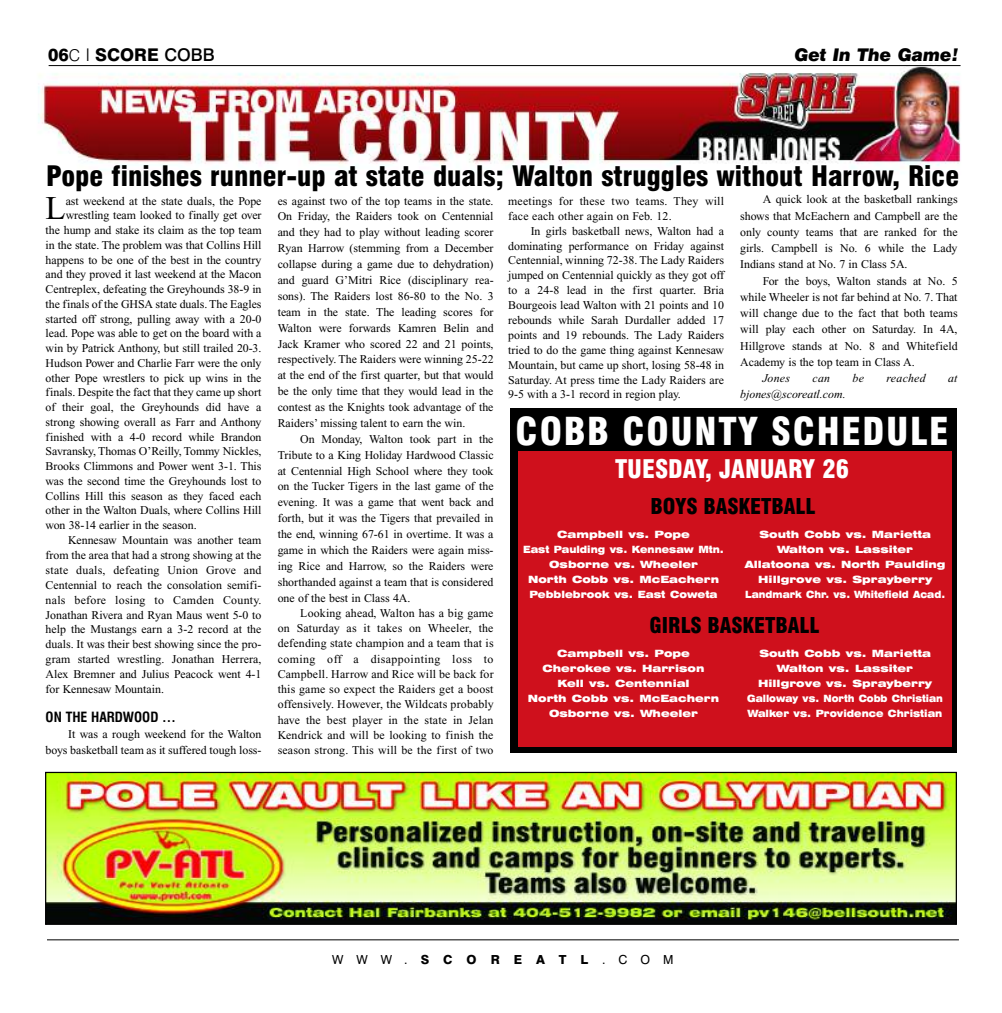
<style>
.page{position:relative;width:1002px;height:1013px;background:#fff}
.page>*{position:absolute;margin:0;border:0;box-sizing:border-box;transform-origin:0 0}
.t1{font:900 condensed 37.5px "Swiss 721 BT";letter-spacing:.045em;color:#fff}
.t2{font:33.12px "Times New Roman";color:#000}
.t3{font:900 condensed 27.5px "Swiss 721 BT";color:#000}
.t4{font:900 condensed 25px "Swiss 721 BT";color:#fff}
.t5{font:900 condensed 21.25px "Swiss 721 BT";color:#000}
.t6{font:800 17.5px "Swiss 721 BT";color:#000}
.t7{font:italic 900 17.5px "Swiss 721 BT";color:#000}
.t8{font:700 condensed 13.75px "Swiss 721 BT";color:#000}
.t9{font:12.5px "Swiss 721 BT";letter-spacing:1.04em;color:#000}
.t10{font:11.88px/15.9px "Times New Roman";letter-spacing:-.005em;color:#000;text-align:justify}
.t11{font:11.88px "Times New Roman";letter-spacing:.02em;color:#000}
.t12{font:11.88px/15.2px "Times New Roman";letter-spacing:.015em;color:#000}
.t13{font:italic 11.88px "Times New Roman";color:#000}
.t14{font:italic 11.88px "Times New Roman";letter-spacing:.02em;color:#000}
.t15{font:900 expanded 10px/15px "Swiss 721 BT";color:#fff;text-align:center}
.s1{font-weight:300;font-size:16.25px}
.s2{font-weight:300}
.s3{font-weight:500}
.s4{font-weight:800}
</style>
<div class="page">
<img style="left:38px;top:65px;width:923px;height:108px">
<div style="left:510px;top:408px;width:446px;height:345px;background:#000"></div>
<div style="left:518px;top:451px;width:433px;height:295px;background:#cf101c"></div>
<hr style="left:49px;top:65px;width:911px;height:1px;background:#000">
<hr style="left:47px;top:939px;width:911px;height:1px;background:#000">
<img style="left:47px;top:773px;width:907px;height:149px">
<div style="left:45px;top:771px;width:911px;height:153px;border:1px solid #000"></div>
<h3 class="t6" style="left:48px;top:49px;width:168px">06<span class="s1">C</span> <span class="s2">I</span> SCORE <span class="s3">COBB</span></h3>
<h3 class="t7" style="left:794px;top:49px;width:165px">Get In The Game!</h3>
<h3 class="t3" style="left:46px;top:166px;width:914px">Pope finishes runner-up at state duals; Walton struggles without Harrow, Rice</h3>
<h2 class="t2" style="left:46px;top:196px;width:22px">L</h2>
<p class="t10" style="left:66px;top:194px;width:197px">ast weekend at the state duals, the Pope</p>
<p class="t10" style="left:66px;top:208px;width:197px">wrestling team looked to finally get over</p>
<p class="t10" style="left:46px;top:223px;width:217px">the hump and stake its claim as the top team</p>
<p class="t10" style="left:46px;top:238px;width:217px">in the state. The problem was that Collins Hill</p>
<p class="t10" style="left:46px;top:253px;width:217px">happens to be one of the best in the country</p>
<p class="t10" style="left:46px;top:267px;width:217px">and they proved it last weekend at the Macon</p>
<p class="t10" style="left:46px;top:282px;width:217px">Centreplex, defeating the Greyhounds 38-9 in</p>
<p class="t10" style="left:46px;top:297px;width:217px">the finals of the GHSA state duals. The Eagles</p>
<p class="t10" style="left:46px;top:312px;width:217px">started off strong, pulling away with a 20-0</p>
<p class="t10" style="left:46px;top:326px;width:217px">lead. Pope was able to get on the board with a</p>
<p class="t10" style="left:46px;top:341px;width:217px">win by Patrick Anthony, but still trailed 20-3.</p>
<p class="t10" style="left:46px;top:356px;width:217px">Hudson Power and Charlie Farr were the only</p>
<p class="t10" style="left:46px;top:371px;width:217px">other Pope wrestlers to pick up wins in the</p>
<p class="t10" style="left:46px;top:385px;width:217px">finals. Despite the fact that they came up short</p>
<p class="t10" style="left:46px;top:400px;width:217px">of their goal, the Greyhounds did have a</p>
<p class="t10" style="left:46px;top:415px;width:217px">strong showing overall as Farr and Anthony</p>
<p class="t10" style="left:46px;top:430px;width:217px">finished with a 4-0 record while Brandon</p>
<p class="t10" style="left:46px;top:444px;width:217px">Savransky, Thomas O’Reilly, Tommy Nickles,</p>
<p class="t10" style="left:46px;top:459px;width:217px">Brooks Climmons and Power went 3-1. This</p>
<p class="t10" style="left:46px;top:474px;width:217px">was the second time the Greyhounds lost to</p>
<p class="t10" style="left:46px;top:489px;width:217px">Collins Hill this season as they faced each</p>
<p class="t10" style="left:46px;top:503px;width:217px">other in the Walton Duals, where Collins Hill</p>
<p class="t10" style="left:46px;top:518px;width:152px">won 38-14 earlier in the season.</p>
<p class="t10" style="left:68px;top:533px;width:195px">Kennesaw Mountain was another team</p>
<p class="t10" style="left:46px;top:548px;width:217px">from the area that had a strong showing at the</p>
<p class="t11" style="left:46px;top:565px;width:217px">state duals, defeating Union Grove and</p>
<p class="t10" style="left:46px;top:578px;width:217px">Centennial to reach the consolation semifi-</p>
<p class="t11" style="left:46px;top:595px;width:217px">nals before losing to Camden County.</p>
<p class="t10" style="left:46px;top:607px;width:217px">Jonathan Rivera and Ryan Maus went 5-0 to</p>
<p class="t10" style="left:46px;top:622px;width:217px">help the Mustangs earn a 3-2 record at the</p>
<p class="t10" style="left:46px;top:637px;width:217px">duals. It was their best showing since the pro-</p>
<p class="t10" style="left:46px;top:652px;width:217px">gram started wrestling. Jonathan Herrera,</p>
<p class="t10" style="left:46px;top:667px;width:217px">Alex Bremner and Julius Peacock went 4-1</p>
<p class="t10" style="left:46px;top:682px;width:120px">for Kennesaw Mountain.</p>
<p class="t8" style="left:46px;top:712px;width:132px">ON THE HARDWOOD …</p>
<p class="t10" style="left:46px;top:727px;width:217px;text-align:right">It was a rough weekend for the Walton boys basketball team as it suffered tough loss-</p>
<p class="t10" style="left:278px;top:194px;width:217px">es against two of the top teams in the state.<br>On Friday, the Raiders took on Centennial and they had to play without leading scorer Ryan Harrow (stemming from a December collapse during a game due to dehydration) and guard G’Mitri Rice (disciplinary rea&shy;sons). The Raiders lost 86-80 to the No. 3 team in the state. The leading scores for Walton were forwards Kamren Belin and Jack Kramer who scored 22 and 21 points, respectively. The Raiders were winning 25-22 at the end of the first quarter, but that would be the only time that they would lead in the contest as the Knights took advantage of the Raiders’ missing talent to earn the win.</p>
<p class="t10" style="left:278px;top:432px;width:217px;text-indent:23px">On Monday, Walton took part in the Tribute to a King Holiday Hardwood Classic at Centennial High School where they took on the Tucker Tigers in the last game of the evening. It was a game that went back and forth, but it was the Tigers that prevailed in the end, winning 67-61 in overtime. It was a game in which the Raiders were again miss&shy;ing Rice and Harrow, so the Raiders were shorthanded against a team that is considered one of the best in Class 4A.</p>
<p class="t10" style="left:278px;top:606px;width:217px;line-height:15.2px;text-indent:23px">Looking ahead, Walton has a big game on Saturday as it takes on Wheeler, the defending state champion and a team that is coming off a disappointing loss to Campbell. Harrow and Rice will be back for this game so expect the Raiders get a boost offensively. However, the Wildcats probably have the best player in the state in Jelan Kendrick and will be looking to finish the season strong. This will be the first of two</p>
<p class="t12" style="left:508px;top:194px;width:217px">meetings for these two teams. They will face each other again on Feb. 12.</p>
<p class="t10" style="left:508px;top:224px;width:217px;line-height:14.9px;text-indent:23px">In girls basketball news, Walton had a dominating performance on Friday against Centennial, winning 72-38. The Lady Raiders jumped on Centennial quickly as they got off to a 24-8 lead in the first quarter. Bria Bourgeois lead Walton with 21 points and 10 rebounds while Sarah Durdaller added 17 points and 19 rebounds. The Lady Raiders tried to do the game thing against Kennesaw Mountain, but came up short, losing 58-48 in Saturday. At press time the Lady Raiders are 9-5 with a 3-1 record in region play.</p>
<p class="t10" style="left:740px;top:192px;width:219px;line-height:16.2px;text-indent:22px">A quick look at the basketball rankings shows that McEachern and Campbell are the only county teams that are ranked for the girls. Campbell is No. 6 while the Lady Indians stand at No. 7 in Class 5A.</p>
<p class="t10" style="left:740px;top:274px;width:219px;line-height:16.2px;text-indent:22px">For the boys, Walton stands at No. 5 while Wheeler is not far behind at No. 7. That will change due to the fact that both teams will play each other on Saturday. In 4A, Hillgrove stands at No. 8 and Whitefield Academy is the top team in Class A.</p>
<p class="t13" style="left:762px;top:374px;width:29px">Jones</p>
<p class="t13" style="left:812px;top:374px;width:19px">can</p>
<p class="t13" style="left:852px;top:374px;width:13px">be</p>
<p class="t14" style="left:886px;top:374px;width:41px">reached</p>
<p class="t13" style="left:947px;top:374px;width:11px">at</p>
<p class="t13" style="left:740px;top:390px;width:107px">bjones@scoreatl.com.</p>
<h1 class="t1" style="left:515px;top:416px;width:434px">COBB COUNTY SCHEDULE</h1>
<h3 class="t4" style="left:615px;top:459px;width:236px">TUESDAY, JANUARY 26</h3>
<h3 class="t5" style="left:650px;top:498px;width:166px">BOYS BASKETBALL</h3>
<p class="t15" style="left:523px;top:527px;width:202px">Campbell vs. Pope<br>East Paulding vs. Kennesaw Mtn.<br>Osborne vs. Wheeler<br>North Cobb vs. McEachern<br>Pebblebrook vs. East Coweta</p>
<p class="t15" style="left:744px;top:527px;width:202px">South Cobb vs. Marietta<br>Walton vs. Lassiter<br>Allatoona vs. North Paulding<br>Hillgrove vs. Sprayberry<br>Landmark Chr. vs. Whitefield Acad.</p>
<h3 class="t5" style="left:649px;top:617px;width:171px">GIRLS BASKETBALL</h3>
<p class="t15" style="left:528px;top:647px;width:193px">Campbell vs. Pope<br>Cherokee vs. Harrison<br>Kell vs. Centennial<br>North Cobb vs. McEachern<br>Osborne vs. Wheeler</p>
<p class="t15" style="left:747px;top:647px;width:197px">South Cobb vs. Marietta<br>Walton vs. Lassiter<br>Hillgrove vs. Sprayberry<br>Galloway vs. North Cobb Christian<br>Walker vs. Providence Christian</p>
<p class="t9" style="left:332px;top:955px;width:343px">WWW.<span class="s4">SCOREATL</span>.COM</p>
</div>
